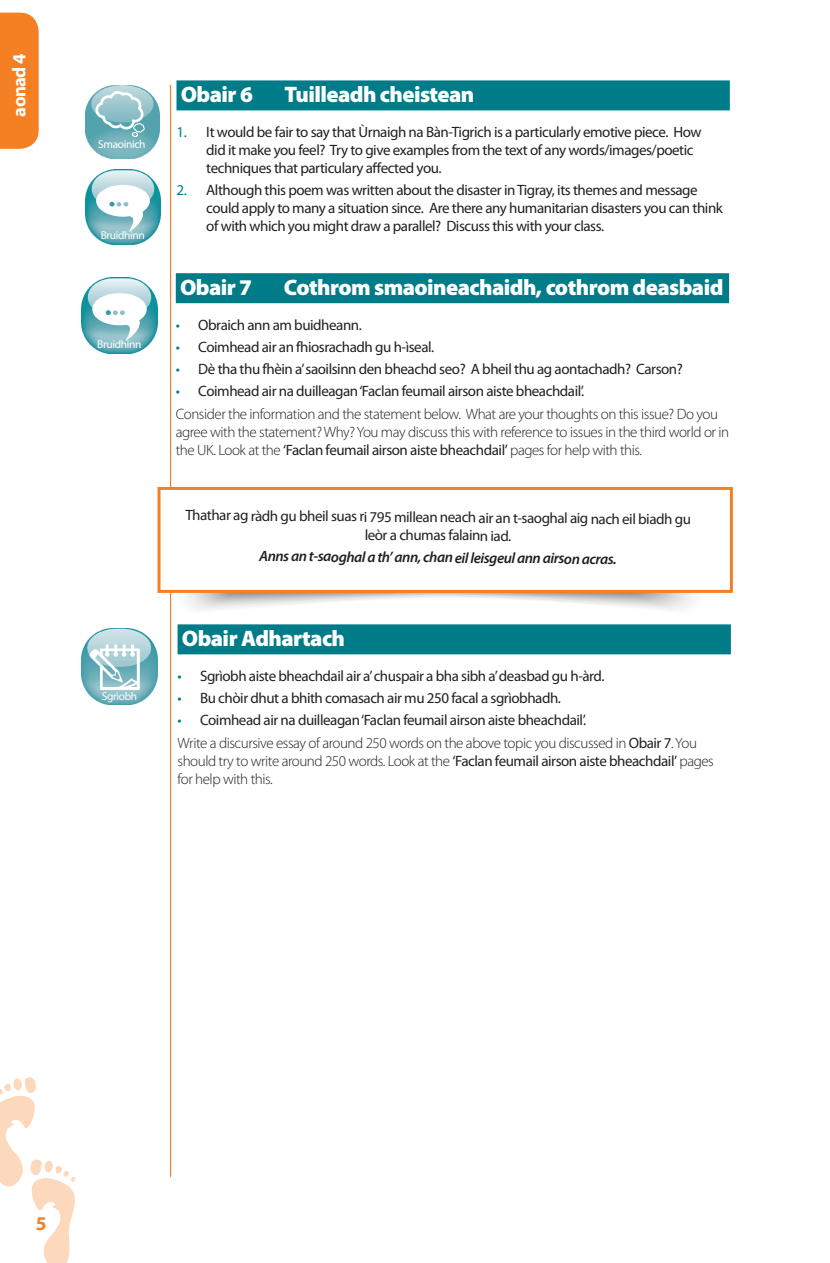
<style>
.page{position:relative;width:830px;height:1263px;background:#fff}
.page>*{position:absolute;margin:0;border:0;box-sizing:border-box;transform-origin:0 0}
.section_sub_1_line{font:900 22.5px "Myriad Pro";letter-spacing:-.025em;color:#fff}
.module_hd_1{font:700 19.5px "Myriad Pro";color:#f58023}
.section_hd2{font:700 18.6px "Myriad Pro";letter-spacing:-.03em;color:#fff}
.body_gen{font:15px/18px "Myriad Pro";letter-spacing:-.03em;color:#231f20}
.body_english{font:300 15px/18px "Myriad Pro";letter-spacing:-.03em;color:#231f20}
.body_gen-2{font:italic 600 15px "Myriad Pro";color:#231f20}
.body_gen-3{font:11.4px "Myriad Pro";letter-spacing:-.03em;color:#fff}
.s1{color:#007c89}
.s2{font-weight:400}
</style>
<div class="page">
<hr style="left:170px;top:85px;width:1px;height:1092px;background:#f58023">
<div style="left:176px;top:273px;width:552px;height:30px;background:#007c89"></div>
<svg style="left:187px;top:593px;width:507px;height:17px"></svg>
<div style="left:157px;top:487px;width:575px;height:106px;background:#fff;border:3px solid #f58023"></div>
<div style="left:177px;top:624px;width:553px;height:30px;background:#007c89"></div>
<img style="left:82px;top:278px;width:75px;height:75px">
<img style="left:81px;top:629px;width:76px;height:76px">
<div style="left:176px;top:80px;width:553px;height:30px;background:#007c89"></div>
<img style="left:85px;top:85px;width:74px;height:74px">
<svg style="left:94px;top:90px;width:51px;height:48px;background:#98c6cd"></svg>
<img style="left:85px;top:169px;width:76px;height:76px">
<img style="left:31px;top:1159px;width:44px;height:104px">
<img style="left:0;top:1077px;width:37px;height:110px">
<div style="left:0;top:13px;width:39px;height:136px;background:#f58023"></div>
<p class="section_hd2" style="left:7px;top:117px;width:65px;rotate:-90deg">aonad 4</p>
<p class="body_gen-3" style="left:98px;top:138px;width:49px">Smaoinich</p>
<p class="body_gen-3" style="left:101px;top:228px;width:46px">Bruidhinn</p>
<p class="body_gen-3" style="left:97px;top:337px;width:46px">Bruidhinn</p>
<p class="body_gen-3" style="left:102px;top:689px;width:37px">Sgrìobh</p>
<p class="section_sub_1_line" style="left:181px;top:82px;width:74px">Obair 6</p>
<p class="section_sub_1_line" style="left:284px;top:82px;width:191px">Tuilleadh cheistean</p>
<p class="body_gen" style="left:206px;top:123px;width:496px;text-indent:-30px"><span class="s1">1.</span> It would be fair to say that Ùrnaigh na Bàn-Tigrich is a particularly emotive piece. How did it make you feel? Try to give examples from the text of any words/images/poetic techniques that particulary affected you.</p>
<p class="body_gen" style="left:206px;top:181px;width:518px;text-indent:-30px"><span class="s1">2.</span> Although this poem was written about the disaster in Tigray, its themes and message could apply to many a situation since. Are there any humanitarian disasters you can think of with which you might draw a parallel? Discuss this with your class.</p>
<p class="section_sub_1_line" style="left:180px;top:274px;width:74px">Obair 7</p>
<p class="section_sub_1_line" style="left:284px;top:274px;width:441px">Cothrom smaoineachaidh, cothrom deasbaid</p>
<p class="body_gen" style="left:176px;top:315px;width:187px"><span class="s1">•</span> Obraich ann am buidheann.</p>
<p class="body_gen" style="left:176px;top:338px;width:260px"><span class="s1">•</span> Coimhead air an fhiosrachadh gu h-ìseal.</p>
<p class="body_gen" style="left:176px;top:360px;width:508px"><span class="s1">•</span> Dè tha thu fhèin a’ saoilsinn den bheachd seo? A bheil thu ag aontachadh? Carson?</p>
<p class="body_gen" style="left:176px;top:382px;width:410px"><span class="s1">•</span> Coimhead air na duilleagan ‘Faclan feumail airson aiste bheachdail’.</p>
<p class="body_english" style="left:176px;top:405px;width:554px">Consider the information and the statement below. What are your thoughts on this issue? Do you agree with the statement? Why? You may discuss this with reference to issues in the third world or in the UK. Look at the <span class="s2">‘Faclan feumail airson aiste bheachdail’</span> pages for help with this.</p>
<p class="body_gen" style="left:186px;top:504px;width:507px;text-align:center;rotate:1deg">Thathar ag ràdh gu bheil suas ri 795 millean neach air an t-saoghal aig nach eil biadh gu leòr a chumas falainn iad.</p>
<p class="body_gen-2" style="left:259px;top:545px;width:359px;rotate:1deg">Anns an t-saoghal a th’ ann, chan eil leisgeul ann airson acras.</p>
<p class="section_sub_1_line" style="left:182px;top:625px;width:165px">Obair Adhartach</p>
<p class="body_gen" style="left:177px;top:667px;width:428px"><span class="s1">•</span> Sgrìobh aiste bheachdail air a’ chuspair a bha sibh a’ deasbad gu h-àrd.</p>
<p class="body_gen" style="left:177px;top:689px;width:385px"><span class="s1">•</span> Bu chòir dhut a bhith comasach air mu 250 facal a sgrìobhadh.</p>
<p class="body_gen" style="left:177px;top:711px;width:410px"><span class="s1">•</span> Coimhead air na duilleagan ‘Faclan feumail airson aiste bheachdail’.</p>
<p class="body_english" style="left:177px;top:733px;width:537px">Write a discursive essay of around 250 words on the above topic you discussed in <span class="s2">Obair 7</span>. You should try to write around 250 words. Look at the <span class="s2">‘Faclan feumail airson aiste bheachdail’</span> pages for help with this.</p>
<p class="module_hd_1" style="left:36px;top:1211px;width:12px">5</p>
</div>
